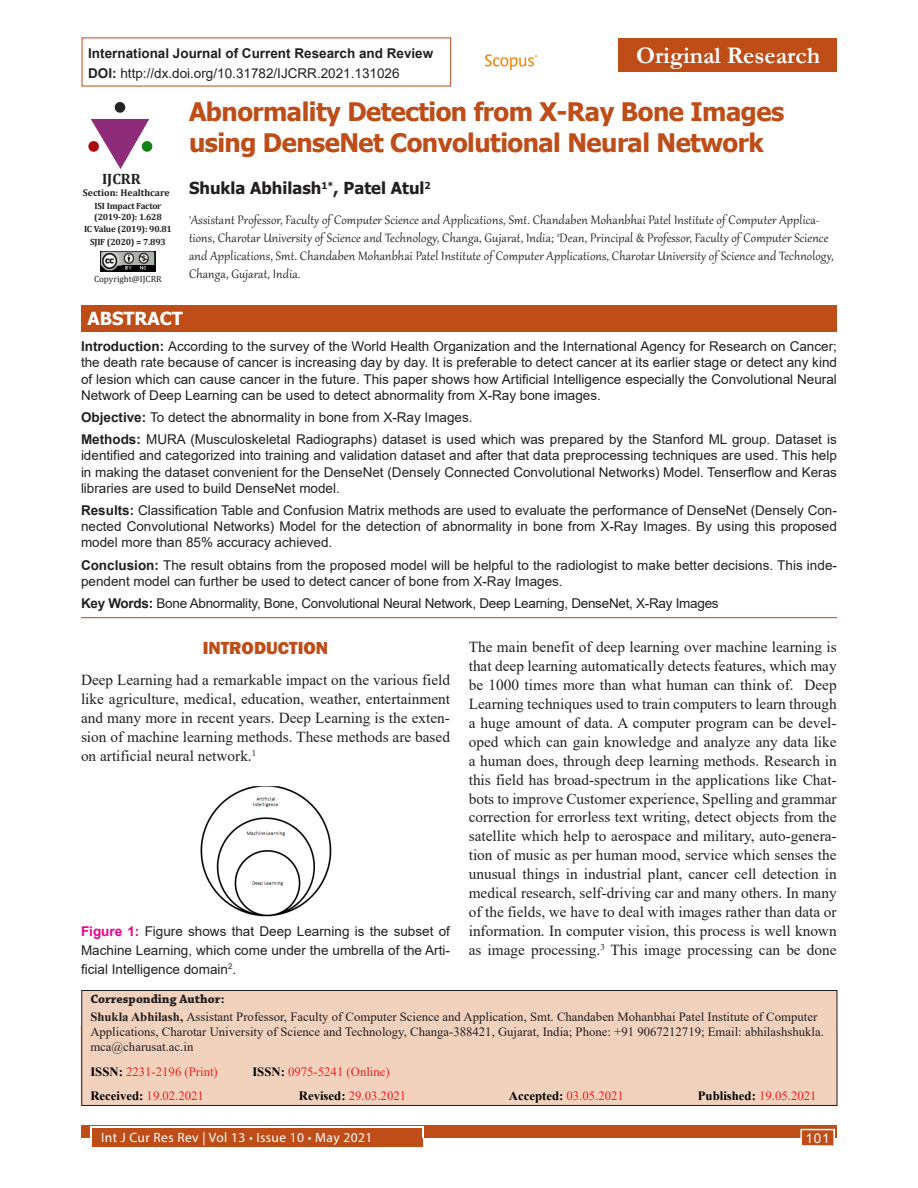
<style>
.page{position:relative;width:918px;height:1188px;background:#fff}
.page>*{position:absolute;margin:0;border:0;box-sizing:border-box;transform-origin:0 0}
.Article_title{font:700 25.5px/30.6px "Tahoma";letter-spacing:-.02em;color:#be4d18}
.Articles{font:700 24px "Garamond";color:#fff}
.Head_1{font:800 18px "Franklin Gothic";color:#be4d18}
.t1{font:700 18px "Tahoma";color:#fff}
.Author_name{font:700 16.5px "Tahoma";color:#231f20}
.Text{font:15.3px/18.9px "Times New Roman";color:#231f20;text-align:justify}
.Author_affiliation{font:15px/18px "Gabriola";letter-spacing:.01em;color:#231f20}
.t2{font:700 15px "Cambria";color:#231f20}
.Abstract_text{font:13.5px/16.2px "Arial";color:#231f20;text-align:justify}
.Figure_caption{font:13.5px/18.9px "Arial";color:#231f20;text-align:justify}
.Keywords{font:13.5px "Arial";letter-spacing:-.02em;color:#231f20}
.t3{font:700 13.5px "Arial";color:#231f20}
.t4{font:13.5px "Myriad Pro";letter-spacing:.03em;color:#fff}
.t5{font:13.5px "Arial";color:#fff}
.Corresponding_text{font:12.75px/15.3px "Times New Roman";color:#231f20}
.Corresponding_text-2{font:12.75px "Times New Roman";color:#ee1d23}
.Corresponding_text-3{font:12.75px "Times New Roman";color:#ee2123}
.Corresponding_head{font:700 12.75px "Chaparral Pro";color:#231f20}
.Corresponding_text-4{font:700 12.75px "Times New Roman";color:#000}
.t6{font:700 9.75px "Cambria";color:#231f20}
.t7{font:700 9px/10.8px "Cambria";letter-spacing:-.02em;color:#231f20}
.Text-2{font:9px "Cambria";color:#231f20}
.s1{font-weight:700}
.s2{font-weight:700;color:#ed028c}
.s3{font-weight:700;color:#000}
.s4{font-weight:400;color:#ee1d23}
</style>
<div class="page">
<div style="left:81px;top:1125px;width:756px;height:13px;background:#be4d18"></div>
<div style="left:92px;top:1128px;width:330px;height:19px;background:#be4d18"></div>
<hr style="left:90px;top:1127px;width:333px;height:1px;background:#fff">
<svg style="left:90px;top:1128px;width:2px;height:10px"></svg>
<svg style="left:422px;top:1127px;width:2px;height:11px"></svg>
<div style="left:800px;top:1129px;width:35px;height:17px;background:#be4d18;border:2px solid #fff"></div>
<div style="left:81px;top:990px;width:756px;height:116px;background:#f2d2bd;border:1px solid #231f20"></div>
<img style="left:200px;top:786px;width:132px;height:131px">
<div style="left:618px;top:38px;width:219px;height:34px;background:#be4d18"></div>
<img style="left:485px;top:54px;width:53px;height:16px">
<svg style="left:91px;top:119px;width:58px;height:50px"></svg>
<div style="left:142px;top:141px;width:10px;height:11px;background:#128117;border-radius:50%"></div>
<div style="left:115px;top:102px;width:10px;height:11px;background:#232323;border-radius:50%"></div>
<div style="left:88px;top:141px;width:11px;height:11px;background:#ac0b0b;border-radius:50%"></div>
<img style="left:101px;top:252px;width:54px;height:19px">
<img style="left:123px;top:265px;width:31px;height:5px">
<hr style="left:81px;top:617px;width:756px;height:1px;background:#cd542a">
<div style="left:81px;top:305px;width:756px;height:27px;background:#be4d18"></div>
<p class="t3" style="left:88px;top:43px;width:347px">International Journal of Current Research and Review</p>
<p class="Articles" style="left:636px;top:39px;width:186px">Original Research</p>
<p class="Abstract_text" style="left:88px;top:65px;width:313px"><span class="s1">DOI:</span> http://dx.doi.org/10.31782/IJCRR.2021.131026</p>
<p class="Article_title" style="left:189px;top:98px;width:597px">Abnormality Detection from X-Ray Bone Images using DenseNet Convolutional Neural Network</p>
<p class="Author_name" style="left:189px;top:177px;width:243px">Shukla Abhilash<sup>1*</sup>, Patel Atul<sup>2</sup></p>
<p class="Author_affiliation" style="left:189px;top:210px;width:646px"><sup>1</sup>Assistant Professor, Faculty of Computer Science and Applications, Smt. Chandaben Mohanbhai Patel Institute of Computer Applica&shy;tions, Charotar University of Science and Technology, Changa, Gujarat, India; <sup>2</sup>Dean, Principal &amp; Professor, Faculty of Computer Science and Applications, Smt. Chandaben Mohanbhai Patel Institute of Computer Applications, Charotar University of Science and Technology, Changa, Gujarat, India.</p>
<p class="t2" style="left:102px;top:168px;width:40px">IJCRR</p>
<p class="t6" style="left:83px;top:186px;width:88px">Section: Healthcare</p>
<p class="t7" style="left:94px;top:200px;width:69px">ISI Impact Factor (2019-20): 1.628</p>
<p class="t7" style="left:84px;top:224px;width:89px">IC Value (2019): 90.81</p>
<p class="t7" style="left:90px;top:236px;width:77px">SJIF (2020) = 7.893</p>
<p class="Text-2" style="left:94px;top:273px;width:69px">Copyright@IJCRR</p>
<p class="t1" style="left:87px;top:306px;width:97px">ABSTRACT</p>
<p class="Abstract_text" style="left:81px;top:338px;width:758px"><span class="s1">Introduction:</span> According to the survey of the World Health Organization and the International Agency for Research on Cancer; the death rate because of cancer is increasing day by day. It is preferable to detect cancer at its earlier stage or detect any kind of lesion which can cause cancer in the future. This paper shows how Artificial Intelligence especially the Convolutional Neural Network of Deep Learning can be used to detect abnormality from X-Ray bone images.</p>
<p class="Abstract_text" style="left:81px;top:409px;width:393px"><span class="s1">Objective:</span> To detect the abnormality in bone from X-Ray Images.</p>
<p class="Abstract_text" style="left:81px;top:431px;width:757px"><span class="s1">Methods:</span> MURA (Musculoskeletal Radiographs) dataset is used which was prepared by the Stanford ML group. Dataset is identified and categorized into training and validation dataset and after that data preprocessing techniques are used. This help in making the dataset convenient for the DenseNet (Densely Connected Convolutional Networks) Model. Tenserflow and Keras libraries are used to build DenseNet model.</p>
<p class="Abstract_text" style="left:81px;top:502px;width:757px"><span class="s1">Results:</span> Classification Table and Confusion Matrix methods are used to evaluate the performance of DenseNet (Densely Con&shy;nected Convolutional Networks) Model for the detection of abnormality in bone from X-Ray Images. By using this proposed model more than 85% accuracy achieved.</p>
<p class="Abstract_text" style="left:81px;top:557px;width:757px"><span class="s1">Conclusion:</span> The result obtains from the proposed model will be helpful to the radiologist to make better decisions. This inde&shy;pendent model can further be used to detect cancer of bone from X-Ray Images.</p>
<p class="Keywords" style="left:81px;top:594px;width:639px"><span class="s1">Key Words:</span> Bone Abnormality, Bone, Convolutional Neural Network, Deep Learning, DenseNet, X-Ray Images</p>
<p class="Head_1" style="left:203px;top:637px;width:127px">INTRODUCTION</p>
<p class="Text" style="left:81px;top:670px;width:371px">Deep Learning had a remarkable impact on the various field like agriculture, medical, education, weather, entertainment and many more in recent years. Deep Learning is the exten&shy;sion of machine learning methods. These methods are based on artificial neural network.<sup>1</sup></p>
<p class="Figure_caption" style="left:81px;top:922px;width:371px"><span class="s2">Figure 1:</span> Figure shows that Deep Learning is the subset of Machine Learning, which come under the umbrella of the Arti&shy;ficial Intelligence domain<sup>2</sup>.</p>
<p class="Text" style="left:469px;top:637px;width:369px">The main benefit of deep learning over machine learning is that deep learning automatically detects features, which may be 1000 times more than what human can think of. Deep Learning techniques used to train computers to learn through a huge amount of data. A computer program can be devel&shy;oped which can gain knowledge and analyze any data like a human does, through deep learning methods. Research in this field has broad-spectrum in the applications like Chat&shy;bots to improve Customer experience, Spelling and grammar correction for errorless text writing, detect objects from the satellite which help to aerospace and military, auto-genera&shy;tion of music as per human mood, service which senses the unusual things in industrial plant, cancer cell detection in medical research, self-driving car and many others. In many of the fields, we have to deal with images rather than data or information. In computer vision, this process is well known as image processing.<sup>3</sup> This image processing can be done</p>
<p class="Corresponding_head" style="left:90px;top:991px;width:136px">Corresponding Author:</p>
<p class="Corresponding_text" style="left:90px;top:1009px;width:735px"><span class="s1">Shukla Abhilash,</span> Assistant Professor, Faculty of Computer Science and Application, Smt. Chandaben Mohanbhai Patel Institute of Computer<br>Applications, Charotar University of Science and Technology, Changa-388421, Gujarat, India; Phone: +91 9067212719; Email: abhilashshukla. mca@charusat.ac.in</p>
<p class="Corresponding_text-3" style="left:90px;top:1063px;width:129px"><span class="s3">ISSN:</span> 2231-2196 (Print)</p>
<p class="Corresponding_text-3" style="left:252px;top:1063px;width:139px"><span class="s3">ISSN:</span> 0975-5241 (Online)</p>
<p class="Corresponding_text-2" style="left:90px;top:1087px;width:115px"><span class="s3">Received:</span> 19.02.2021</p>
<p class="Corresponding_text-2" style="left:299px;top:1087px;width:109px"><span class="s3">Revised:</span> 29.03.2021</p>
<p class="Corresponding_text-2" style="left:509px;top:1087px;width:117px"><span class="s3">Accepted:</span> 03.05.2021</p>
<p class="Corresponding_text-4" style="left:698px;top:1087px;width:120px">Published: <span class="s4">19.05.2021</span></p>
<p class="t4" style="left:101px;top:1129px;width:273px">Int J Cur Res Rev | Vol 13 • Issue 10 • May 2021</p>
<p class="t5" style="left:806px;top:1129px;width:26px">101</p>
</div>
